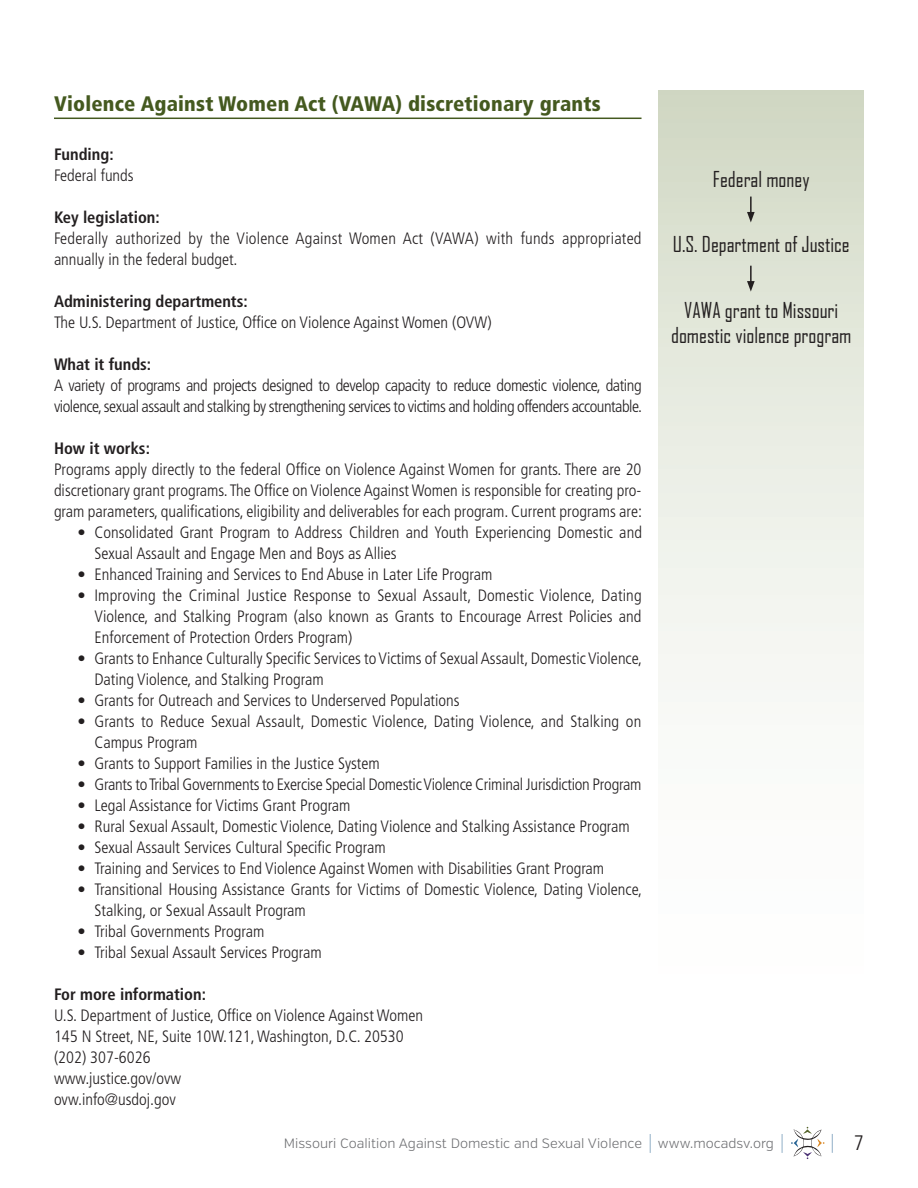
<style>
.page{position:relative;width:918px;height:1188px;background:#fff}
.page>*{position:absolute;margin:0;border:0;box-sizing:border-box;transform-origin:0 0}
.t1{font:21px/25.2px "Agency FB";color:#231f20;text-align:center}
.t2{font:900 condensed 21px "Frutiger LT Std";letter-spacing:.01em;color:#44591f}
.t3{font:300 condensed 21px "Frutiger LT Std";color:#231f20}
.t4{font:300 condensed 16.5px/21px "Frutiger LT Std";color:#231f20}
.t5{font:300 condensed 16.5px/21px "Frutiger LT Std";letter-spacing:-.03em;color:#231f20}
.t6{font:700 condensed 16.5px "Frutiger LT Std";color:#231f20}
.t7{font:300 13.5px "Verb";color:#6c6d70}
</style>
<div class="page">
<svg style="left:832px;top:1134px;width:1px;height:19px"></svg>
<svg style="left:650px;top:1134px;width:1px;height:19px"></svg>
<svg style="left:782px;top:1134px;width:1px;height:19px"></svg>
<svg style="left:791px;top:1127px;width:34px;height:32px"></svg>
<div style="left:659px;top:91px;width:205px;height:1004px;background:linear-gradient(to bottom,#d6ddcb,#fff)"></div>
<hr style="left:54px;top:118px;width:588px;height:1px;background:#44591f">
<svg style="left:747px;top:197px;width:8px;height:25px"></svg>
<svg style="left:747px;top:266px;width:8px;height:26px"></svg>
<p class="t2" style="left:54px;top:91px;width:548px">Violence Against Women Act (VAWA) discretionary grants</p>
<p class="t6" style="left:54px;top:144px;width:61px">Funding:</p>
<p class="t4" style="left:54px;top:165px;width:81px">Federal funds</p>
<p class="t6" style="left:54px;top:207px;width:107px">Key legislation:</p>
<p class="t4" style="left:54px;top:228px;width:589px">Federally authorized by the Violence Against Women Act (VAWA) with funds appropriated annually in the federal budget.</p>
<p class="t6" style="left:54px;top:291px;width:195px">Administering departments:</p>
<p class="t4" style="left:54px;top:312px;width:439px">The U.S. Department of Justice, Office on Violence Against Women (OVW)</p>
<p class="t6" style="left:54px;top:354px;width:99px">What it funds:</p>
<p class="t5" style="left:54px;top:375px;width:590px">A variety of programs and projects designed to develop capacity to reduce domestic violence, dating violence, sexual assault and stalking by strengthening services to victims and holding offenders accountable.</p>
<p class="t6" style="left:54px;top:438px;width:97px">How it works:</p>
<p class="t4" style="left:54px;top:459px;width:590px;text-align:justify">Programs apply directly to the federal Office on Violence Against Women for grants. There are 20 discretionary grant programs. The Office on Violence Against Women is responsible for creating pro&shy;gram parameters, qualifications, eligibility and deliverables for each program. Current programs are:</p>
<p class="t4" style="left:94px;top:522px;width:549px;text-indent:-17px">• Consolidated Grant Program to Address Children and Youth Experiencing Domestic and<br>Sexual Assault and Engage Men and Boys as Allies</p>
<p class="t4" style="left:78px;top:564px;width:416px">• Enhanced Training and Services to End Abuse in Later Life Program</p>
<p class="t4" style="left:94px;top:585px;width:549px;text-align:justify;text-indent:-17px">• Improving the Criminal Justice Response to Sexual Assault, Domestic Violence, Dating Violence, and Stalking Program (also known as Grants to Encourage Arrest Policies and Enforcement of Protection Orders Program)</p>
<p class="t4" style="left:94px;top:648px;width:549px;text-indent:-17px">• Grants to Enhance Culturally Specific Services to Victims of Sexual Assault, Domestic Violence,<br>Dating Violence, and Stalking Program</p>
<p class="t4" style="left:78px;top:690px;width:384px">• Grants for Outreach and Services to Underserved Populations</p>
<p class="t4" style="left:94px;top:711px;width:548px;text-indent:-17px">• Grants to Reduce Sexual Assault, Domestic Violence, Dating Violence, and Stalking on<br>Campus Program</p>
<p class="t4" style="left:78px;top:753px;width:304px">• Grants to Support Families in the Justice System</p>
<p class="t4" style="left:78px;top:774px;width:565px">• Grants to Tribal Governments to Exercise Special Domestic Violence Criminal Jurisdiction Program</p>
<p class="t4" style="left:78px;top:795px;width:274px">• Legal Assistance for Victims Grant Program</p>
<p class="t4" style="left:78px;top:816px;width:554px">• Rural Sexual Assault, Domestic Violence, Dating Violence and Stalking Assistance Program</p>
<p class="t4" style="left:78px;top:837px;width:310px">• Sexual Assault Services Cultural Specific Program</p>
<p class="t4" style="left:78px;top:858px;width:528px">• Training and Services to End Violence Against Women with Disabilities Grant Program</p>
<p class="t4" style="left:94px;top:879px;width:549px;text-indent:-17px">• Transitional Housing Assistance Grants for Victims of Domestic Violence, Dating Violence,<br>Stalking, or Sexual Assault Program</p>
<p class="t4" style="left:78px;top:921px;width:188px">• Tribal Governments Program</p>
<p class="t4" style="left:78px;top:942px;width:246px">• Tribal Sexual Assault Services Program</p>
<p class="t6" style="left:54px;top:984px;width:153px">For more information:</p>
<p class="t4" style="left:54px;top:1005px;width:371px">U.S. Department of Justice, Office on Violence Against Women 145 N Street, NE, Suite 10W.121, Washington, D.C. 20530 (202) 307-6026<br>www.justice.gov/ovw<br>ovw.info@usdoj.gov</p>
<p class="t1" style="left:713px;top:166px;width:98px">Federal money</p>
<p class="t1" style="left:673px;top:232px;width:178px">U.S. Department of Justice</p>
<p class="t1" style="left:671px;top:297px;width:182px">VAWA grant to Missouri domestic violence program</p>
<p class="t7" style="left:284px;top:1136px;width:492px">Missouri Coalition Against Domestic and Sexual Violence www.mocadsv.org</p>
<p class="t3" style="left:854px;top:1131px;width:12px">7</p>
</div>
